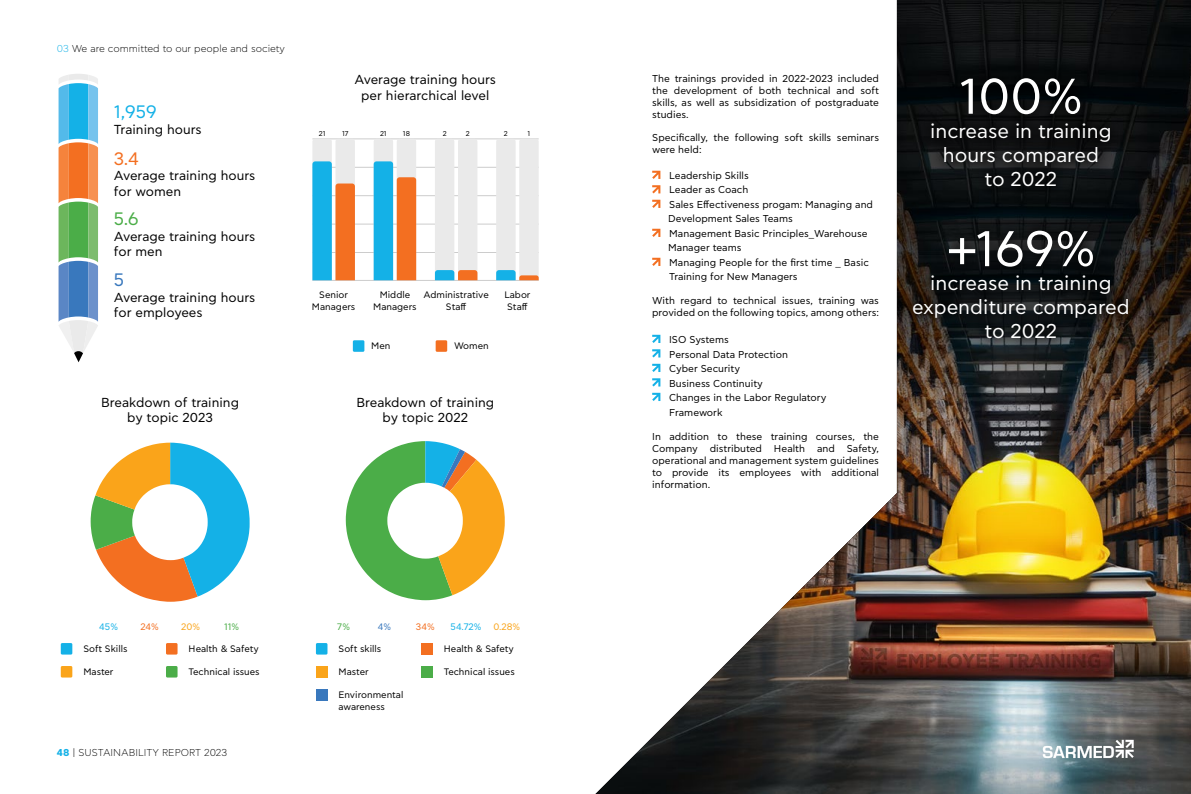
<style>
.page{position:relative;width:1191px;height:794px;background:#fff}
.page>*{position:absolute;margin:0;border:0;box-sizing:border-box;transform-origin:0 0}
.t1{font:50px "CF Asty Std";color:#fff}
.t2{font:20px/24px "CF Asty Std";color:#fff;text-align:center}
.t3{font:18px "CF Asty Std";color:#14b1e7}
.t4{font:18px "CF Asty Std";color:#4bad48}
.t5{font:18px "CF Asty Std";color:#f36f21}
.t6{font:18px "CF Asty Std";color:#3978bd}
.t7{font:13px/15.6px "CF Asty Std";color:#000}
.t8{font:10px/14.5px "CF Asty Std";color:#000}
.t9{font:300 10px "CF Asty Std";color:#000}
.t10{font:9.4px/11.3px "CF Asty Std";color:#000;text-align:center}
.t11{font:9.4px "CF Asty Std";color:#14b1e7}
.t12{font:9.4px "CF Asty Std";color:#faa41a}
.t13{font:9.4px "CF Asty Std";color:#f36f21}
.t14{font:9.4px "CF Asty Std";color:#4bad48}
.t15{font:9.4px "CF Asty Std";color:#3978bd}
.t16{font:7px "CF Asty Std";color:#000}
.s1{color:#14b1e7}
.s2{font-weight:700;color:#14b1e7}
</style>
<div class="page">
<svg style="left:59px;top:74px;width:39px;height:288px;background:#94aea5"></svg>
<hr style="left:312px;top:252px;width:227px;height:1px;background:#ccc">
<hr style="left:312px;top:224px;width:227px;height:1px;background:#ccc">
<hr style="left:312px;top:195px;width:227px;height:1px;background:#ccc">
<hr style="left:312px;top:167px;width:227px;height:1px;background:#ccc">
<hr style="left:312px;top:139px;width:227px;height:1px;background:#ccc">
<hr style="left:312px;top:280px;width:227px;height:1px;background:#ccc">
<svg style="left:312px;top:139px;width:43px;height:141px;background:#9dafac"></svg>
<svg style="left:374px;top:139px;width:42px;height:141px;background:#9caca7"></svg>
<svg style="left:435px;top:139px;width:42px;height:141px;background:#e5e6e5"></svg>
<svg style="left:496px;top:139px;width:43px;height:141px;background:#e5e8e8"></svg>
<div style="left:353px;top:340px;width:11px;height:12px;background:#14b1e7"></div>
<div style="left:435px;top:340px;width:12px;height:12px;background:#f36f21"></div>
<svg style="left:91px;top:442px;width:159px;height:160px"></svg>
<div style="left:61px;top:643px;width:11px;height:11px;background:#14b1e7"></div>
<div style="left:166px;top:643px;width:11px;height:11px;background:#f36f21"></div>
<div style="left:316px;top:643px;width:11px;height:11px;background:#14b1e7"></div>
<div style="left:421px;top:643px;width:12px;height:11px;background:#f36f21"></div>
<div style="left:61px;top:666px;width:11px;height:11px;background:#faa41a"></div>
<div style="left:166px;top:666px;width:11px;height:11px;background:#4bad48"></div>
<div style="left:316px;top:666px;width:11px;height:11px;background:#faa41a"></div>
<div style="left:421px;top:666px;width:12px;height:11px;background:#4bad48"></div>
<div style="left:316px;top:689px;width:11px;height:11px;background:#3978bd"></div>
<svg style="left:346px;top:441px;width:159px;height:159px"></svg>
<img style="left:595px;top:0;width:596px;height:794px">
<div style="left:916px;top:63px;width:208px;height:138px;background:#000;opacity:.75"></div>
<div style="left:897px;top:215px;width:246px;height:139px;background:#000;opacity:.75"></div>
<svg style="left:652px;top:171px;width:8px;height:8px"></svg>
<svg style="left:652px;top:185px;width:8px;height:8px"></svg>
<svg style="left:652px;top:200px;width:8px;height:8px"></svg>
<svg style="left:652px;top:229px;width:8px;height:8px"></svg>
<svg style="left:652px;top:258px;width:8px;height:8px"></svg>
<svg style="left:652px;top:335px;width:8px;height:8px"></svg>
<svg style="left:652px;top:349px;width:8px;height:8px"></svg>
<svg style="left:652px;top:364px;width:8px;height:8px"></svg>
<svg style="left:652px;top:378px;width:8px;height:8px"></svg>
<svg style="left:652px;top:393px;width:8px;height:8px"></svg>
<svg style="left:1042px;top:740px;width:91px;height:18px"></svg>
<p class="t9" style="left:57px;top:43px;width:230px"><span class="s1">03</span> We are committed to our people and society</p>
<h3 class="t3" style="left:114px;top:102px;width:44px">1,959</h3>
<h3 class="t7" style="left:114px;top:122px;width:89px">Training hours</h3>
<h3 class="t5" style="left:114px;top:148px;width:27px">3.4</h3>
<h3 class="t7" style="left:114px;top:168px;width:143px">Average training hours for women</h3>
<h3 class="t4" style="left:114px;top:209px;width:26px">5.6</h3>
<h3 class="t7" style="left:114px;top:229px;width:143px">Average training hours for men</h3>
<h3 class="t6" style="left:114px;top:270px;width:12px">5</h3>
<h3 class="t7" style="left:114px;top:290px;width:143px">Average training hours for employees</h3>
<h3 class="t7" style="left:354px;top:72px;width:143px;text-align:center">Average training hours per hierarchical level</h3>
<p class="t16" style="left:319px;top:129px;width:8px">21</p>
<p class="t16" style="left:342px;top:129px;width:8px">17</p>
<p class="t16" style="left:380px;top:129px;width:8px">21</p>
<p class="t16" style="left:403px;top:129px;width:9px">18</p>
<p class="t16" style="left:443px;top:129px;width:5px">2</p>
<p class="t16" style="left:466px;top:129px;width:5px">2</p>
<p class="t16" style="left:504px;top:129px;width:5px">2</p>
<p class="t16" style="left:527px;top:129px;width:4px">1</p>
<p class="t10" style="left:312px;top:290px;width:45px">Senior<br>Managers</p>
<p class="t10" style="left:373px;top:290px;width:45px">Middle<br>Managers</p>
<p class="t10" style="left:504px;top:290px;width:28px">Labor<br>Staff</p>
<p class="t10" style="left:423px;top:290px;width:67px">Administrative<br>Staff</p>
<p class="t10" style="left:371px;top:341px;width:21px">Men</p>
<p class="t10" style="left:454px;top:341px;width:36px">Women</p>
<h3 class="t7" style="left:101px;top:395px;width:139px;text-align:center">Breakdown of training by topic 2023</h3>
<h3 class="t7" style="left:356px;top:395px;width:139px;text-align:center">Breakdown of training by topic 2022</h3>
<p class="t11" style="left:99px;top:621px;width:20px">45%</p>
<p class="t13" style="left:140px;top:621px;width:20px">24%</p>
<p class="t12" style="left:181px;top:621px;width:20px">20%</p>
<p class="t14" style="left:224px;top:621px;width:16px">11%</p>
<p class="t14" style="left:337px;top:621px;width:14px">7%</p>
<p class="t15" style="left:378px;top:621px;width:15px">4%</p>
<p class="t13" style="left:416px;top:621px;width:20px">34%</p>
<p class="t11" style="left:450px;top:621px;width:32px">54.72%</p>
<p class="t10" style="left:83px;top:643px;width:46px">Soft Skills</p>
<p class="t10" style="left:189px;top:643px;width:72px">Health &amp; Safety</p>
<p class="t10" style="left:338px;top:643px;width:44px">Soft skills</p>
<p class="t10" style="left:444px;top:643px;width:72px">Health &amp; Safety</p>
<p class="t10" style="left:83px;top:666px;width:32px">Master</p>
<p class="t10" style="left:189px;top:666px;width:73px">Technical issues</p>
<p class="t10" style="left:338px;top:666px;width:32px">Master</p>
<p class="t10" style="left:444px;top:666px;width:73px">Technical issues</p>
<p class="t10" style="left:338px;top:689px;width:66px;text-align:left">Environmental awareness</p>
<p class="t12" style="left:493px;top:621px;width:28px">0.28%</p>
<p class="t9" style="left:57px;top:747px;width:172px"><span class="s2">48</span> | SUSTAINABILITY REPORT 2023</p>
<p class="t8" style="left:652px;top:73px;width:228px;line-height:12px;text-align:justify">The trainings provided in 2022-2023 included the development of both technical and soft skills, as well as subsidization of postgraduate studies.</p>
<p class="t8" style="left:652px;top:132px;width:228px;line-height:12px">Specifically, the following soft skills seminars were held:</p>
<p class="t8" style="left:668px;top:168px;width:206px">Leadership Skills<br>Leader as Coach<br>Sales Effectiveness progam: Managing and<br>Development Sales Teams<br>Management Basic Principles_Warehouse<br>Manager teams<br>Managing People for the first time _ Basic<br>Training for New Managers</p>
<p class="t8" style="left:652px;top:295px;width:228px;line-height:12px">With regard to technical issues, training was provided on the following topics, among others:</p>
<p class="t8" style="left:669px;top:332px;width:159px">ISO Systems<br>Personal Data Protection<br>Cyber Security<br>Business Continuity<br>Changes in the Labor Regulatory<br>Framework</p>
<p class="t8" style="left:652px;top:430px;width:228px;line-height:12px;text-align:justify">In addition to these training courses, the Company distributed Health and Safety, operational and management system guidelines to provide its employees with additional information.</p>
<h1 class="t1" style="left:958px;top:69px;width:126px">100%</h1>
<h2 class="t2" style="left:930px;top:119px;width:183px">increase in training hours compared<br>to 2022</h2>
<h1 class="t1" style="left:946px;top:221px;width:151px">+169%</h1>
<h2 class="t2" style="left:912px;top:272px;width:219px">increase in training expenditure compared to 2022</h2>
</div>
